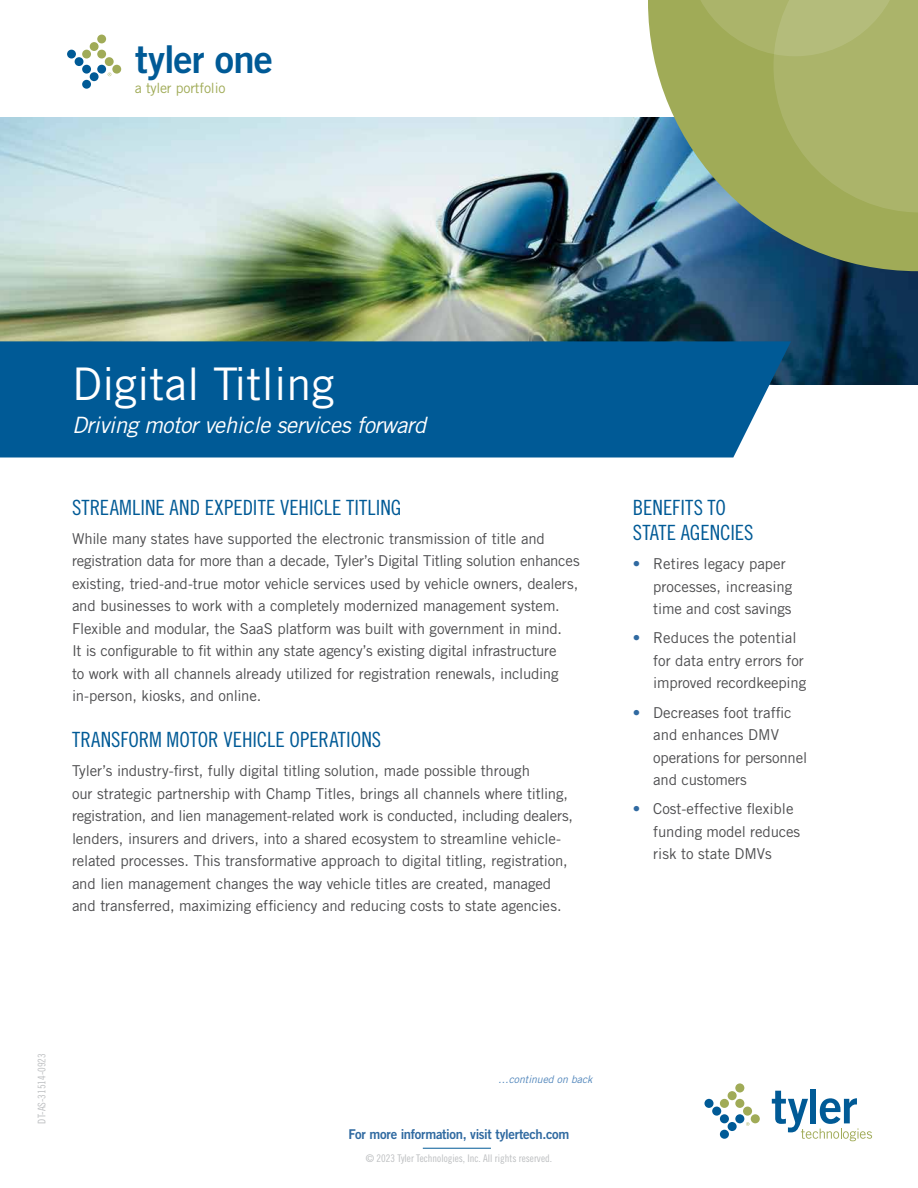
<style>
.page{position:relative;width:918px;height:1188px;background:#fff}
.page>*{position:absolute;margin:0;border:0;box-sizing:border-box;transform-origin:0 0}
.t1{font:45px "Trade Gothic LT Std";color:#fff}
.t2{font:38.4px "Trade Gothic Bold Two";letter-spacing:-.02em;color:#005a96}
.t3{font:italic 22.5px "Trade Gothic LT Std";letter-spacing:-.02em;color:#fff}
.t4{font:21px/25.2px "Trade Gothic LT Std Cn 18";color:#005a96}
.t5{font:15px/22.5px "Trade Gothic LT Std";letter-spacing:-.01em;color:#4d4d4f}
.t6{font:14.1px "Trade Gothic";letter-spacing:-.01em;color:#a0ab57}
.t7{font:13.5px "Trade Gothic LT Std Bd 2";letter-spacing:-.025em;color:#306aa1}
.t8{font:10.5px "Trade Gothic LT Std Cn 18";color:#bcbec0}
.t9{font:italic 10.5px "Trade Gothic LT Std";letter-spacing:-.005em;color:#5186bb}
.s1{color:#306aa1}
</style>
<div class="page">
<img style="left:0;top:117px;width:918px;height:267px">
<svg style="left:648px;top:0;width:270px;height:271px;background:#729283"></svg>
<svg style="left:687px;top:0;width:231px;height:212px;background:#a5b068"></svg>
<div style="left:0;top:341px;width:791px;height:117px;background:#005a96"></div>
<hr style="left:423px;top:1148px;width:68px;height:1px;background:#005a96">
<div style="left:811px;top:1089px;width:5px;height:34px;background:#005a96"></div>
<svg style="left:772px;top:1091px;width:100px;height:50px"></svg>
<div style="left:704px;top:1099px;width:10px;height:9px;background:#005a96;border-radius:50%"></div>
<div style="left:712px;top:1107px;width:9px;height:9px;background:#005a96;border-radius:50%"></div>
<div style="left:720px;top:1114px;width:9px;height:9px;background:#005a96;border-radius:50%"></div>
<div style="left:720px;top:1130px;width:9px;height:9px;background:#005a96;border-radius:50%"></div>
<div style="left:728px;top:1122px;width:9px;height:9px;background:#005a96;border-radius:50%"></div>
<div style="left:735px;top:1114px;width:9px;height:9px;background:#005a96;border-radius:50%"></div>
<div style="left:720px;top:1099px;width:9px;height:9px;background:#a0ab57;border-radius:50%"></div>
<div style="left:728px;top:1091px;width:9px;height:9px;background:#a0ab57;border-radius:50%"></div>
<div style="left:735px;top:1099px;width:9px;height:9px;background:#a0ab57;border-radius:50%"></div>
<div style="left:743px;top:1107px;width:9px;height:9px;background:#a0ab57;border-radius:50%"></div>
<div style="left:751px;top:1114px;width:9px;height:9px;background:#a0ab57;border-radius:50%"></div>
<div style="left:735px;top:1083px;width:9px;height:9px;background:#a0ab57;border-radius:50%"></div>
<svg style="left:746px;top:1122px;width:4px;height:4px"></svg>
<div style="left:67px;top:50px;width:9px;height:9px;background:#005a96;border-radius:50%"></div>
<div style="left:75px;top:57px;width:8px;height:9px;background:#005a96;border-radius:50%"></div>
<div style="left:82px;top:65px;width:9px;height:9px;background:#005a96;border-radius:50%"></div>
<div style="left:82px;top:80px;width:9px;height:9px;background:#005a96;border-radius:50%"></div>
<div style="left:90px;top:72px;width:9px;height:9px;background:#005a96;border-radius:50%"></div>
<div style="left:97px;top:65px;width:9px;height:9px;background:#005a96;border-radius:50%"></div>
<div style="left:82px;top:50px;width:9px;height:9px;background:#a0ab57;border-radius:50%"></div>
<div style="left:90px;top:42px;width:9px;height:9px;background:#a0ab57;border-radius:50%"></div>
<div style="left:97px;top:50px;width:9px;height:9px;background:#a0ab57;border-radius:50%"></div>
<div style="left:105px;top:57px;width:9px;height:9px;background:#a0ab57;border-radius:50%"></div>
<div style="left:112px;top:65px;width:9px;height:9px;background:#a0ab57;border-radius:50%"></div>
<div style="left:97px;top:35px;width:9px;height:8px;background:#a0ab57;border-radius:50%"></div>
<h2 class="t2" style="left:135px;top:36px;width:139px">tyler one</h2>
<p class="t6" style="left:135px;top:80px;width:92px">a tyler portfolio</p>
<h1 class="t1" style="left:72px;top:357px;width:264px">Digital Titling</h1>
<h3 class="t3" style="left:72px;top:411px;width:356px">Driving motor vehicle services forward</h3>
<h3 class="t4" style="left:72px;top:494px;width:331px">STREAMLINE AND EXPEDITE VEHICLE TITLING</h3>
<p class="t5" style="left:72px;top:527px;width:509px">While many states have supported the electronic transmission of title and registration data for more than a decade, Tyler’s Digital Titling solution enhances existing, tried-and-true motor vehicle services used by vehicle owners, dealers, and businesses to work with a completely modernized management system.<br>Flexible and modular, the SaaS platform was built with government in mind.<br>It is configurable to fit within any state agency’s existing digital infrastructure<br>to work with all channels already utilized for registration renewals, including in-person, kiosks, and online.</p>
<h3 class="t4" style="left:72px;top:727px;width:311px">TRANSFORM MOTOR VEHICLE OPERATIONS</h3>
<p class="t5" style="left:72px;top:759px;width:503px">Tyler’s industry-first, fully digital titling solution, made possible through<br>our strategic partnership with Champ Titles, brings all channels where titling, registration, and lien management-related work is conducted, including dealers, lenders, insurers and drivers, into a shared ecosystem to streamline vehicle&shy;related processes. This transformative approach to digital titling, registration, and lien management changes the way vehicle titles are created, managed and transferred, maximizing efficiency and reducing costs to state agencies.</p>
<h3 class="t4" style="left:633px;top:494px;width:122px">BENEFITS TO<br>STATE AGENCIES</h3>
<p class="t5" style="left:653px;top:552px;width:141px;text-indent:-20px"><span class="s1">•</span> Retires legacy paper processes, increasing time and cost savings</p>
<p class="t5" style="left:653px;top:627px;width:155px;text-indent:-20px"><span class="s1">•</span> Reduces the potential for data entry errors for improved recordkeeping</p>
<p class="t5" style="left:653px;top:701px;width:156px;text-indent:-20px"><span class="s1">•</span> Decreases foot traffic and enhances DMV operations for personnel and customers</p>
<p class="t5" style="left:653px;top:798px;width:149px;text-indent:-20px"><span class="s1">•</span> Cost-effective flexible funding model reduces risk to state DMVs</p>
<p class="t8" style="left:36px;top:1124px;width:72px;rotate:-90deg">DT-AS-31514-0923</p>
<p class="t9" style="left:498px;top:1073px;width:96px">…continued on back</p>
<p class="t7" style="left:349px;top:1126px;width:222px">For more information, visit tylertech.com</p>
<p class="t8" style="left:366px;top:1152px;width:188px">© 2023 Tyler Technologies, Inc. All rights reserved.</p>
</div>
